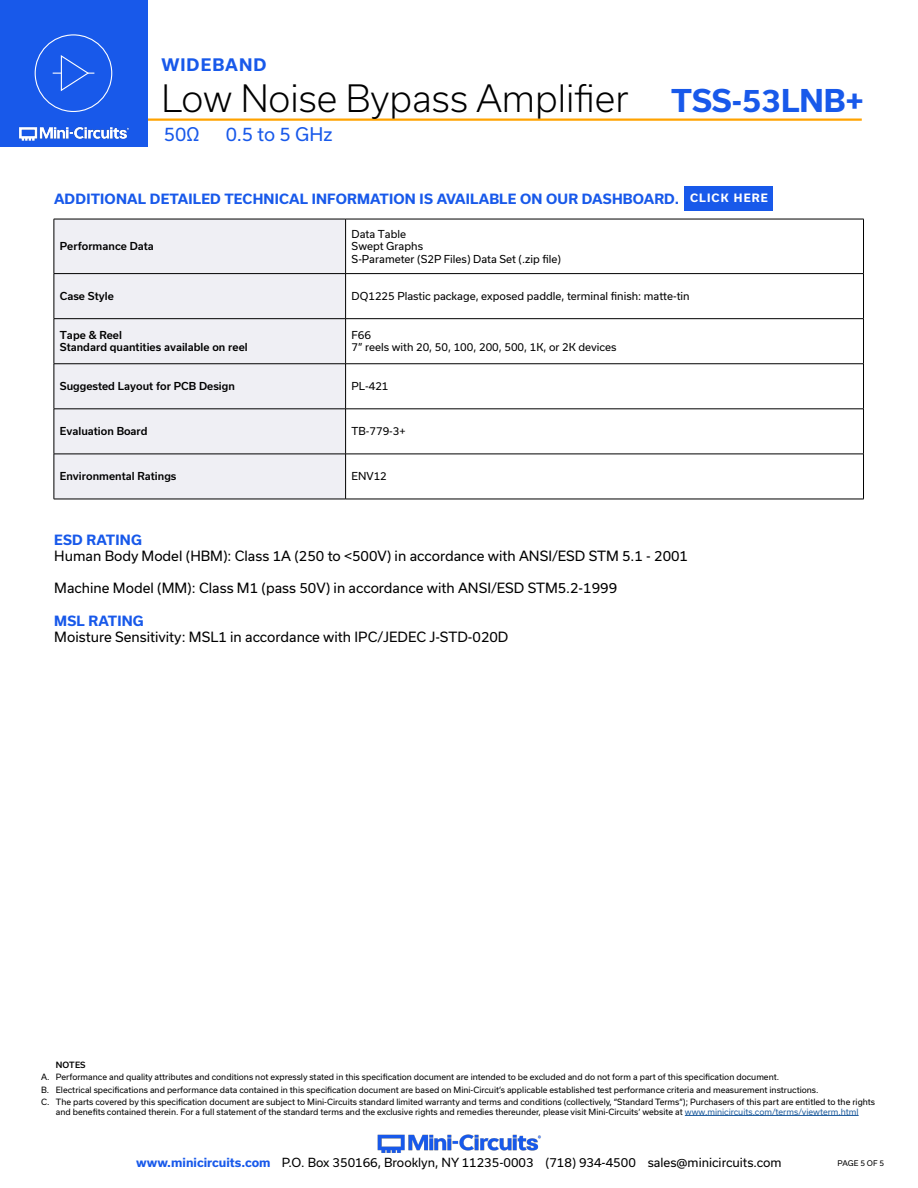
<style>
.page{position:relative;width:918px;height:1188px;background:#fff}
.page>*{position:absolute;margin:0;border:0;box-sizing:border-box;transform-origin:0 0}
.t1{font:300 36px "Usual";color:#000}
.t2{font:700 30px "Usual";color:#1859ea}
.t3{font:18px "Usual";color:#1859ea}
.t4{font:700 16.5px "Usual";letter-spacing:.065em;color:#1859ea}
.Regular_Copy{font:13.5px "Usual";color:#000}
.Blue_Headers{font:700 13.5px "Usual";letter-spacing:.015em;color:#1859ea}
.t5{font:12px "Usual";color:#000}
.t6{font:700 10.95px "Usual";letter-spacing:.1em;color:#fff}
.Table_Body_Left_Justified{font:10.5px "Usual";color:#000}
.Table_Header_Left_Justified{font:500 10.5px "Usual";color:#000}
.t7{font:8.25px/12.1px "Usual";color:#000}
.t8{font:500 8.25px "Usual";letter-spacing:.015em;color:#000}
.t9{font:7.5px "Usual";color:#000}
.s1{color:#215e9e}
.s2{font-weight:700;color:#1859ea}
</style>
<div class="page">
<img style="left:377px;top:1134px;width:164px;height:19px">
<hr style="left:129px;top:118px;width:733px;height:3px;background:#ffa300">
<div style="left:0;top:0;width:147px;height:147px;background:#1859ea"></div>
<img style="left:19px;top:126px;width:110px;height:15px">
<div style="left:35px;top:34px;width:77px;height:78px;border:1px solid #fff;border-radius:50%"></div>
<svg style="left:53px;top:55px;width:41px;height:36px"></svg>
<hr style="left:685px;top:1115px;width:174px;height:1px;background:#215e9e">
<div style="left:685px;top:186px;width:88px;height:24px;background:#1859ea"></div>
<div style="left:55px;top:220px;width:290px;height:279px;background:#efeff4"></div>
<hr style="left:54px;top:219px;width:292px;height:1px;background:#000">
<hr style="left:54px;top:219px;width:1px;height:54px;background:#000">
<hr style="left:346px;top:219px;width:518px;height:1px;background:#000">
<hr style="left:345px;top:219px;width:1px;height:54px;background:#000">
<hr style="left:863px;top:219px;width:1px;height:54px;background:#000">
<hr style="left:54px;top:273px;width:292px;height:1px;background:#000">
<hr style="left:54px;top:274px;width:1px;height:44px;background:#000">
<hr style="left:346px;top:273px;width:518px;height:1px;background:#000">
<hr style="left:345px;top:274px;width:1px;height:44px;background:#000">
<hr style="left:863px;top:274px;width:1px;height:44px;background:#000">
<hr style="left:54px;top:318px;width:292px;height:1px;background:#000">
<hr style="left:54px;top:319px;width:1px;height:45px;background:#000">
<hr style="left:54px;top:363px;width:292px;height:1px;background:#000">
<hr style="left:54px;top:364px;width:1px;height:45px;background:#000">
<hr style="left:54px;top:409px;width:292px;height:1px;background:#000">
<hr style="left:54px;top:409px;width:1px;height:45px;background:#000">
<hr style="left:54px;top:454px;width:292px;height:1px;background:#000">
<hr style="left:54px;top:454px;width:1px;height:45px;background:#000">
<hr style="left:54px;top:499px;width:292px;height:1px;background:#000">
<hr style="left:346px;top:318px;width:518px;height:1px;background:#000">
<hr style="left:345px;top:319px;width:1px;height:45px;background:#000">
<hr style="left:863px;top:319px;width:1px;height:45px;background:#000">
<hr style="left:346px;top:363px;width:518px;height:1px;background:#000">
<hr style="left:345px;top:364px;width:1px;height:45px;background:#000">
<hr style="left:863px;top:364px;width:1px;height:45px;background:#000">
<hr style="left:346px;top:409px;width:518px;height:1px;background:#000">
<hr style="left:345px;top:409px;width:1px;height:45px;background:#000">
<hr style="left:863px;top:409px;width:1px;height:45px;background:#000">
<hr style="left:346px;top:454px;width:518px;height:1px;background:#000">
<hr style="left:345px;top:454px;width:1px;height:45px;background:#000">
<hr style="left:863px;top:454px;width:1px;height:45px;background:#000">
<hr style="left:346px;top:499px;width:518px;height:1px;background:#000">
<h3 class="t4" style="left:161px;top:55px;width:107px">WIDEBAND</h3>
<h1 class="t1" style="left:161px;top:78px;width:469px">Low Noise Bypass Amplifier</h1>
<h3 class="t3" style="left:164px;top:124px;width:37px">50Ω</h3>
<h3 class="t3" style="left:226px;top:124px;width:108px">0.5 to 5 GHz</h3>
<h2 class="t2" style="left:671px;top:84px;width:194px">TSS-53LNB+</h2>
<p class="Blue_Headers" style="left:54px;top:191px;width:627px">ADDITIONAL DETAILED TECHNICAL INFORMATION IS AVAILABLE ON OUR DASHBOARD.</p>
<p class="t6" style="left:690px;top:192px;width:79px">CLICK HERE</p>
<p class="Table_Header_Left_Justified" style="left:60px;top:240px;width:96px">Performance Data</p>
<p class="Table_Body_Left_Justified" style="left:352px;top:228px;width:56px">Data Table</p>
<p class="Table_Body_Left_Justified" style="left:352px;top:240px;width:73px">Swept Graphs</p>
<p class="Table_Body_Left_Justified" style="left:352px;top:253px;width:211px">S-Parameter (S2P Files) Data Set (.zip file)</p>
<p class="Table_Header_Left_Justified" style="left:60px;top:290px;width:55px">Case Style</p>
<p class="Table_Body_Left_Justified" style="left:352px;top:290px;width:340px">DQ1225 Plastic package, exposed paddle, terminal finish: matte-tin</p>
<p class="Table_Header_Left_Justified" style="left:60px;top:329px;width:64px">Tape &amp; Reel</p>
<p class="Table_Header_Left_Justified" style="left:60px;top:341px;width:189px">Standard quantities available on reel</p>
<p class="Table_Body_Left_Justified" style="left:352px;top:329px;width:21px">F66</p>
<p class="Table_Body_Left_Justified" style="left:352px;top:341px;width:267px">7” reels with 20, 50, 100, 200, 500, 1K, or 2K devices</p>
<p class="Table_Header_Left_Justified" style="left:60px;top:380px;width:176px">Suggested Layout for PCB Design</p>
<p class="Table_Body_Left_Justified" style="left:352px;top:380px;width:38px">PL-421</p>
<p class="Table_Header_Left_Justified" style="left:60px;top:425px;width:89px">Evaluation Board</p>
<p class="Table_Body_Left_Justified" style="left:352px;top:425px;width:56px">TB-779-3+</p>
<p class="Table_Header_Left_Justified" style="left:60px;top:470px;width:118px">Environmental Ratings</p>
<p class="Table_Body_Left_Justified" style="left:352px;top:470px;width:37px">ENV12</p>
<p class="Blue_Headers" style="left:54px;top:532px;width:89px">ESD RATING</p>
<p class="Regular_Copy" style="left:54px;top:548px;width:635px">Human Body Model (HBM): Class 1A (250 to &lt;500V) in accordance with ANSI/ESD STM 5.1 - 2001</p>
<p class="Regular_Copy" style="left:54px;top:580px;width:564px">Machine Model (MM): Class M1 (pass 50V) in accordance with ANSI/ESD STM5.2-1999</p>
<p class="Blue_Headers" style="left:54px;top:613px;width:91px">MSL RATING</p>
<p class="Regular_Copy" style="left:54px;top:629px;width:456px">Moisture Sensitivity: MSL1 in accordance with IPC/JEDEC J-STD-020D</p>
<p class="t8" style="left:56px;top:1060px;width:31px">NOTES</p>
<p class="t7" style="left:41px;top:1071px;width:835px">A. Performance and quality attributes and conditions not expressly stated in this specification document are intended to be excluded and do not form a part of this specification document.<br>B. Electrical specifications and performance data contained in this specification document are based on Mini-Circuit’s applicable established test performance criteria and measurement instructions.<br>C. The parts covered by this specification document are subject to Mini-Circuits standard limited warranty and terms and conditions (collectively, “Standard Terms”); Purchasers of this part are entitled to the rights</p>
<p class="t7" style="left:56px;top:1105px;width:804px">and benefits contained therein. For a full statement of the standard terms and the exclusive rights and remedies thereunder, please visit Mini-Circuits’ website at <span class="s1">www.minicircuits.com/terms/viewterm.html</span></p>
<h3 class="t5" style="left:136px;top:1156px;width:647px"><span class="s2">www.minicircuits.com</span> P.O. Box 350166, Brooklyn, NY 11235-0003 (718) 934-4500 sales@minicircuits.com</h3>
<p class="t9" style="left:838px;top:1159px;width:48px">PAGE 5 OF 5</p>
</div>
